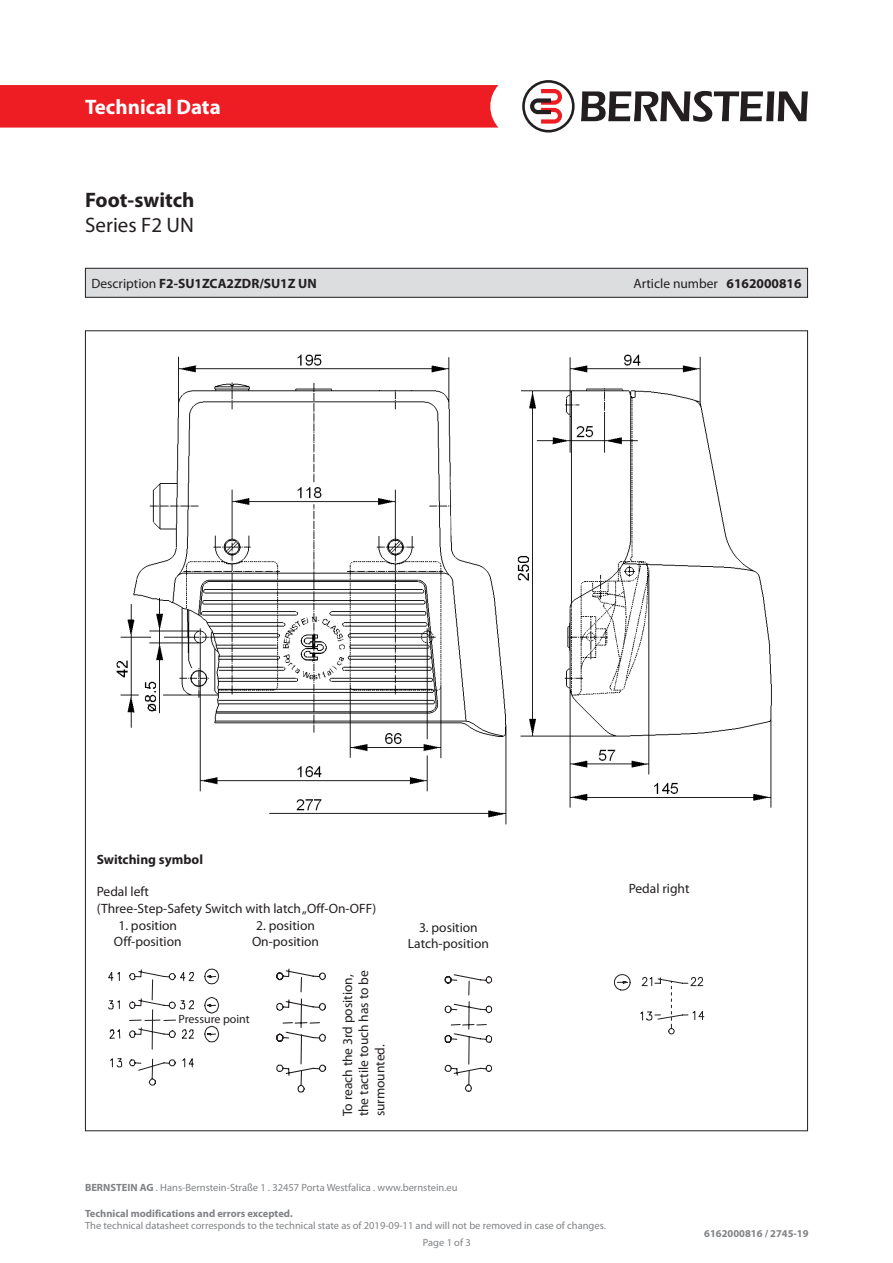
<style>
.page{position:relative;width:893px;height:1263px;background:#fff}
.page>*{position:absolute;margin:0;border:0;box-sizing:border-box;transform-origin:0 0}
.t1{font:700 21px "Myriad Pro";color:#fff}
.t2{font:700 21px "Myriad Pro";color:#231f20}
.t3{font:21px "Myriad Pro";color:#231f20}
.t4{font:13.5px/16.2px "Myriad Pro";color:#231f20;text-align:center}
.t5{font:700 13.5px "Myriad Pro";color:#231f20}
.t6{font:12px "Myriad Pro";color:#231f20}
.t7{font:10.5px/16.8px "Myriad Pro";color:#808285}
.t8{font:700 10.5px "Myriad Pro";color:#808285}
.s1{font-weight:400}
.s2{font-weight:700}
</style>
<div class="page">
<div style="left:0;top:85px;width:498px;height:43px;background:#ee1d23"></div>
<svg style="left:581px;top:91px;width:227px;height:31px"></svg>
<svg style="left:522px;top:80px;width:53px;height:53px"></svg>
<svg style="left:108px;top:968px;width:111px;height:117px"></svg>
<img style="left:116px;top:354px;width:656px;height:471px">
<svg style="left:451px;top:476px;width:34px;height:60px"></svg>
<div style="left:368px;top:376px;width:50px;height:14px;background:#fff"></div>
<svg style="left:276px;top:968px;width:50px;height:124px"></svg>
<svg style="left:445px;top:974px;width:47px;height:118px"></svg>
<svg style="left:614px;top:974px;width:90px;height:60px"></svg>
<div style="left:85px;top:268px;width:722px;height:29px;background:#dcdddf"></div>
<div style="left:85px;top:268px;width:723px;height:30px;border:1px solid #231f20"></div>
<h1 class="t1" style="left:85px;top:93px;width:137px">Technical Data</h1>
<p class="t2" style="left:85px;top:186px;width:111px">Foot-switch</p>
<p class="t3" style="left:85px;top:212px;width:111px">Series F2 UN</p>
<p class="t5" style="left:91px;top:274px;width:227px"><span class="s1">Description</span> F2-SU1ZCA2ZDR/SU1Z UN</p>
<p class="t4" style="left:633px;top:275px;width:170px">Article number <span class="s2">6162000816</span></p>
<p class="t5" style="left:97px;top:850px;width:108px">Switching symbol</p>
<p class="t4" style="left:97px;top:883px;width:281px;text-align:left">Pedal left<br>(Three-Step-Safety Switch with latch „Off-On-OFF)</p>
<p class="t4" style="left:114px;top:917px;width:69px">1. position<br>Off-position</p>
<p class="t4" style="left:252px;top:917px;width:69px">2. position<br>On-position</p>
<p class="t4" style="left:408px;top:919px;width:83px">3. position<br>Latch-position</p>
<p class="t4" style="left:339px;top:1116px;width:144px;rotate:-90deg">To reach the 3rd position,</p>
<p class="t4" style="left:355px;top:1116px;width:148px;text-align:left;rotate:-90deg">the tactile touch has to be surmounted.</p>
<p class="t6" style="left:179px;top:1011px;width:73px">Pressure point</p>
<p class="t4" style="left:629px;top:880px;width:62px">Pedal right</p>
<p class="t7" style="left:85px;top:1179px;width:374px"><span class="s2">BERNSTEIN AG</span> . Hans-Bernstein-Straße 1 . 32457 Porta Westfalica . www.bernstein.eu</p>
<p class="t8" style="left:85px;top:1206px;width:209px">Technical modifications and errors excepted.</p>
<p class="t7" style="left:423px;top:1217px;width:184px;text-indent:-338px">The technical datasheet corresponds to the technical state as of 2019-09-11 and will not be removed in case of changes.<br>Page 1 of 3</p>
<p class="t8" style="left:704px;top:1227px;width:106px">6162000816 / 2745-19</p>
</div>
